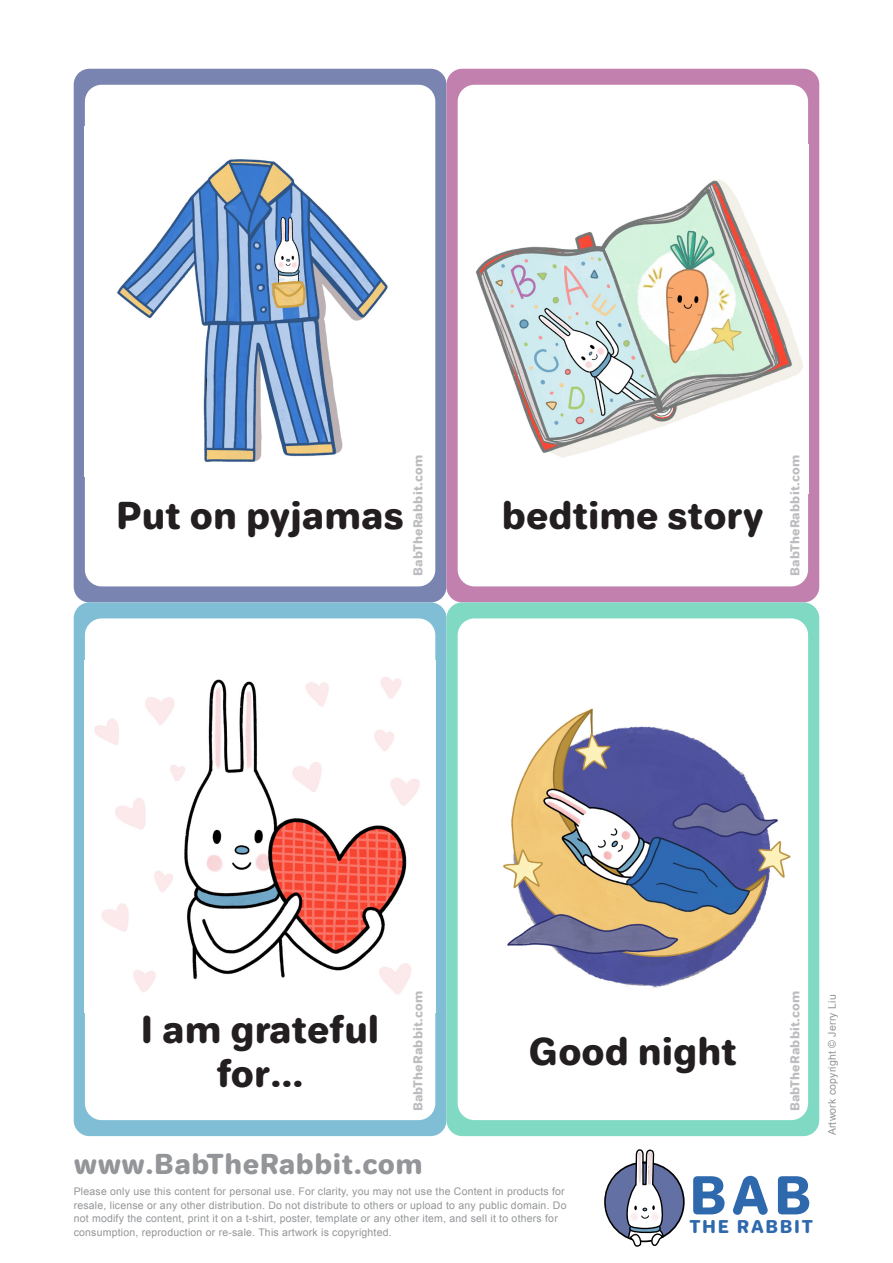
<style>
.page{position:relative;width:893px;height:1263px;background:#fff}
.page>*{position:absolute;margin:0;border:0;box-sizing:border-box;transform-origin:0 0}
.Paragraph_Style_1{font:50.55px "Jellee";color:#2e69ad}
.t1{font:36px/43.2px "Jellee";color:#231f20;text-align:center}
.t2{font:26.7px "Jellee";letter-spacing:.02em;color:#939598}
.Paragraph_Style_1-2{font:17.1px "Jellee";letter-spacing:.1em;color:#2e69ad}
.t3{font:12px "Jellee";letter-spacing:.02em;color:#bcbdc0}
.t4{font:10.5px/13.5px "Arial";letter-spacing:.02em;color:#939598}
</style>
<div class="page">
<div style="left:74px;top:69px;width:372px;height:533px;background:#7984b1;border-radius:16px"></div>
<div style="left:74px;top:602px;width:372px;height:534px;background:#7fbed4;border-radius:16px"></div>
<div style="left:446px;top:69px;width:373px;height:533px;background:#c180ae;border-radius:16px"></div>
<div style="left:446px;top:602px;width:373px;height:534px;background:#7fd9c3;border-radius:16px"></div>
<div style="left:85px;top:85px;width:350px;height:501px;background:#fff;border-radius:17px"></div>
<img style="left:117px;top:159px;width:271px;height:303px">
<div style="left:85px;top:618px;width:350px;height:502px;background:#fff;border-radius:17px"></div>
<img style="left:94px;top:677px;width:326px;height:317px">
<div style="left:458px;top:85px;width:350px;height:501px;background:#fff;border-radius:17px"></div>
<img style="left:475px;top:180px;width:328px;height:278px">
<div style="left:458px;top:618px;width:350px;height:502px;background:#fff;border-radius:17px"></div>
<img style="left:503px;top:708px;width:288px;height:280px">
<svg style="left:604px;top:1149px;width:81px;height:98px"></svg>
<img style="left:638px;top:1152px;width:3px;height:34px">
<img style="left:648px;top:1152px;width:3px;height:33px">
<p class="t1" style="left:116px;top:493px;width:289px">Put on pyjamas</p>
<p class="t3" style="left:410px;top:576px;width:122px;rotate:-90deg">BabTheRabbit.com</p>
<p class="t1" style="left:502px;top:493px;width:263px">bedtime story</p>
<p class="t3" style="left:787px;top:576px;width:122px;rotate:-90deg">BabTheRabbit.com</p>
<p class="t1" style="left:141px;top:1007px;width:240px">I am grateful for...</p>
<p class="t3" style="left:410px;top:1111px;width:122px;rotate:-90deg">BabTheRabbit.com</p>
<p class="t1" style="left:529px;top:1029px;width:209px">Good night</p>
<p class="t3" style="left:787px;top:1111px;width:122px;rotate:-90deg">BabTheRabbit.com</p>
<p class="t2" style="left:74px;top:1146px;width:350px">www.BabTheRabbit.com</p>
<p class="t4" style="left:74px;top:1185px;width:494px">Please only use this content for personal use. For clarity, you may not use the Content in products for resale, license or any other distribution. Do not distribute to others or upload to any public domain. Do not modify the content, print it on a t-shirt, poster, template or any other item, and sell it to others for consumption, reproduction or re-sale. This artwork is copyrighted.</p>
<p class="Paragraph_Style_1" style="left:689px;top:1161px;width:123px">BAB</p>
<p class="Paragraph_Style_1-2" style="left:689px;top:1215px;width:125px">THE RABBIT</p>
<p class="t4" style="left:825px;top:1135px;width:142px;rotate:-90deg">Artwork copyright © Jerry Liu</p>
</div>
